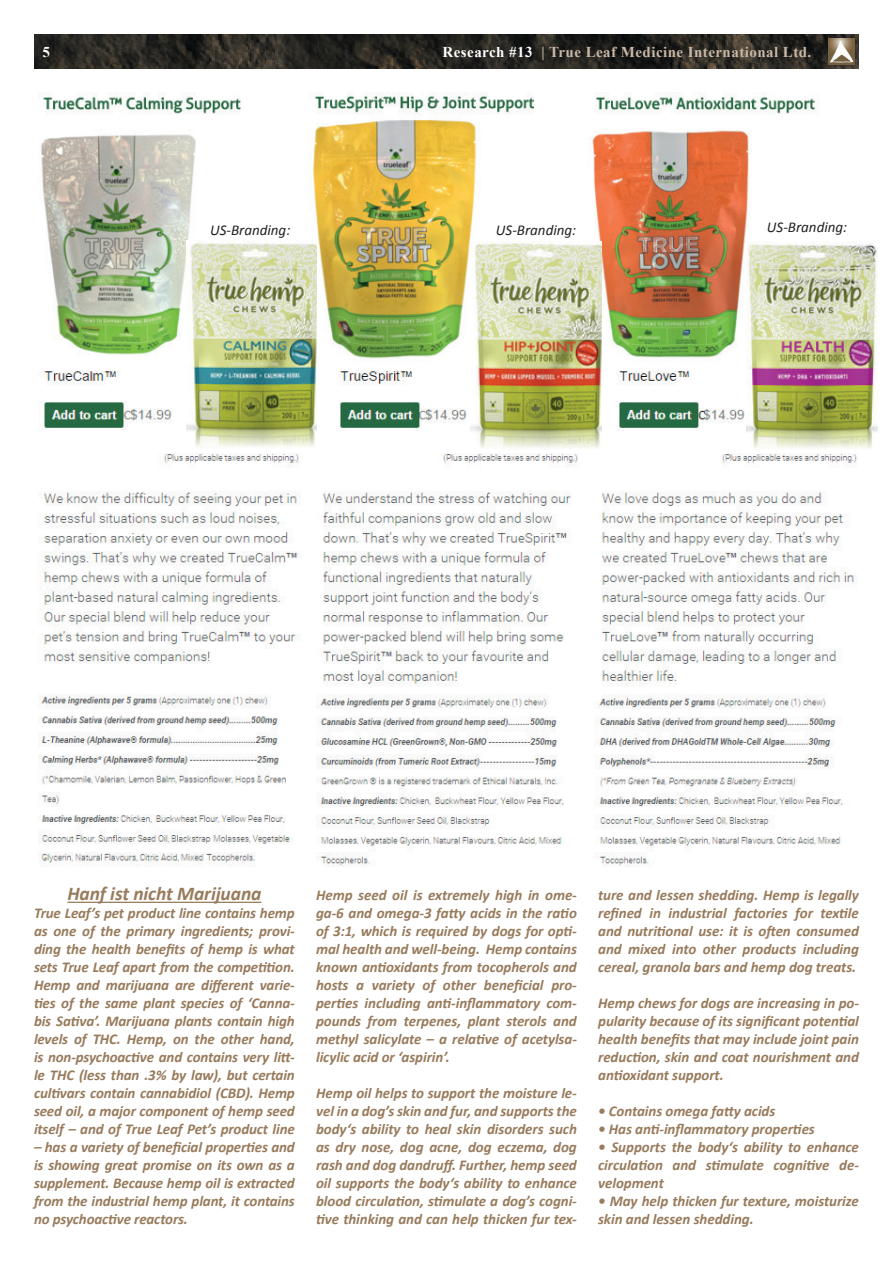
<style>
.page{position:relative;width:893px;height:1263px;background:#fff}
.page>*{position:absolute;margin:0;border:0;box-sizing:border-box;transform-origin:0 0}
.t1{font:italic 700 19.5px "Calibri";letter-spacing:-.005em;color:#987b5c}
.t2{font:italic 700 15px/18px "Calibri";letter-spacing:-.005em;color:#987b5c;text-align:justify}
.t3{font:700 15px "Times New Roman";letter-spacing:.03em;color:#cab8a7}
.t4{font:italic 15px "Calibri";color:#231f20}
.t5{font:700 15px "Times New Roman";color:#fff}
.s1{color:#fff}
</style>
<div class="page">
<img style="left:34px;top:34px;width:825px;height:35px">
<div style="left:827px;top:37px;width:29px;height:31px;background:#231f20;opacity:.65"></div>
<img style="left:828px;top:38px;width:26px;height:27px">
<hr style="left:67px;top:902px;width:194px;height:1px;background:#987b5c">
<img style="left:38px;top:93px;width:819px;height:774px">
<img style="left:186px;top:240px;width:130px;height:209px">
<img style="left:470px;top:241px;width:131px;height:209px">
<img style="left:747px;top:241px;width:131px;height:209px">
<p class="t5" style="left:43px;top:41px;width:9px">5</p>
<p class="t3" style="left:443px;top:41px;width:370px"><span class="s1">Research #13</span> | True Leaf Medicine International Ltd.</p>
<p class="t4" style="left:210px;top:220px;width:82px">US-Branding:</p>
<p class="t4" style="left:496px;top:220px;width:82px">US-Branding:</p>
<p class="t4" style="left:767px;top:217px;width:82px">US-Branding:</p>
<h1 class="t1" style="left:67px;top:881px;width:196px">Hanf ist nicht Marijuana</h1>
<p class="t2" style="left:34px;top:904px;width:262px">True Leaf’s pet product line contains hemp as one of the primary ingredients; provi&shy;ding the health benefits of hemp is what sets True Leaf apart from the competition.<br>Hemp and marijuana are different varie&shy;ties of the same plant species of ‘Canna&shy;bis Sativa’. Marijuana plants contain high levels of THC. Hemp, on the other hand, is non-psychoactive and contains very litt&shy;le THC (less than .3% by law), but certain cultivars contain cannabidiol (CBD). Hemp seed oil, a major component of hemp seed itself – and of True Leaf Pet’s product line</p>
<p class="t2" style="left:34px;top:1138px;width:262px">– has a variety of beneficial properties and is showing great promise on its own as a supplement. Because hemp oil is extracted from the industrial hemp plant, it contains no psychoactive reactors.</p>
<p class="t2" style="left:316px;top:886px;width:262px">Hemp seed oil is extremely high in ome&shy;ga-6 and omega-3 fatty acids in the ratio of 3:1, which is required by dogs for opti&shy;mal health and well-being. Hemp contains known antioxidants from tocopherols and hosts a variety of other beneficial pro&shy;perties including anti-inflammatory com&shy;pounds from terpenes, plant sterols and methyl salicylate – a relative of acetylsa&shy;licylic acid or ‘aspirin’.</p>
<p class="t2" style="left:316px;top:1084px;width:262px">Hemp oil helps to support the moisture le&shy;vel in a dog’s skin and fur, and supports the body‘s ability to heal skin disorders such as dry nose, dog acne, dog eczema, dog rash and dog dandruff. Further, hemp seed oil supports the body‘s ability to enhance blood circulation, stimulate a dog’s cogni&shy;tive thinking and can help thicken fur tex-</p>
<p class="t2" style="left:598px;top:886px;width:262px">ture and lessen shedding. Hemp is legally refined in industrial factories for textile and nutritional use: it is often consumed and mixed into other products including cereal, granola bars and hemp dog treats.</p>
<p class="t2" style="left:598px;top:994px;width:262px">Hemp chews for dogs are increasing in po&shy;pularity because of its significant potential health benefits that may include joint pain reduction, skin and coat nourishment and antioxidant support.</p>
<p class="t2" style="left:598px;top:1102px;width:179px">• Contains omega fatty acids</p>
<p class="t2" style="left:598px;top:1120px;width:218px">• Has anti-inflammatory properties</p>
<p class="t2" style="left:598px;top:1138px;width:262px">• Supports the body‘s ability to enhance circulation and stimulate cognitive de&shy;velopment</p>
<p class="t2" style="left:598px;top:1192px;width:262px">• May help thicken fur texture, moisturize skin and lessen shedding.</p>
</div>
